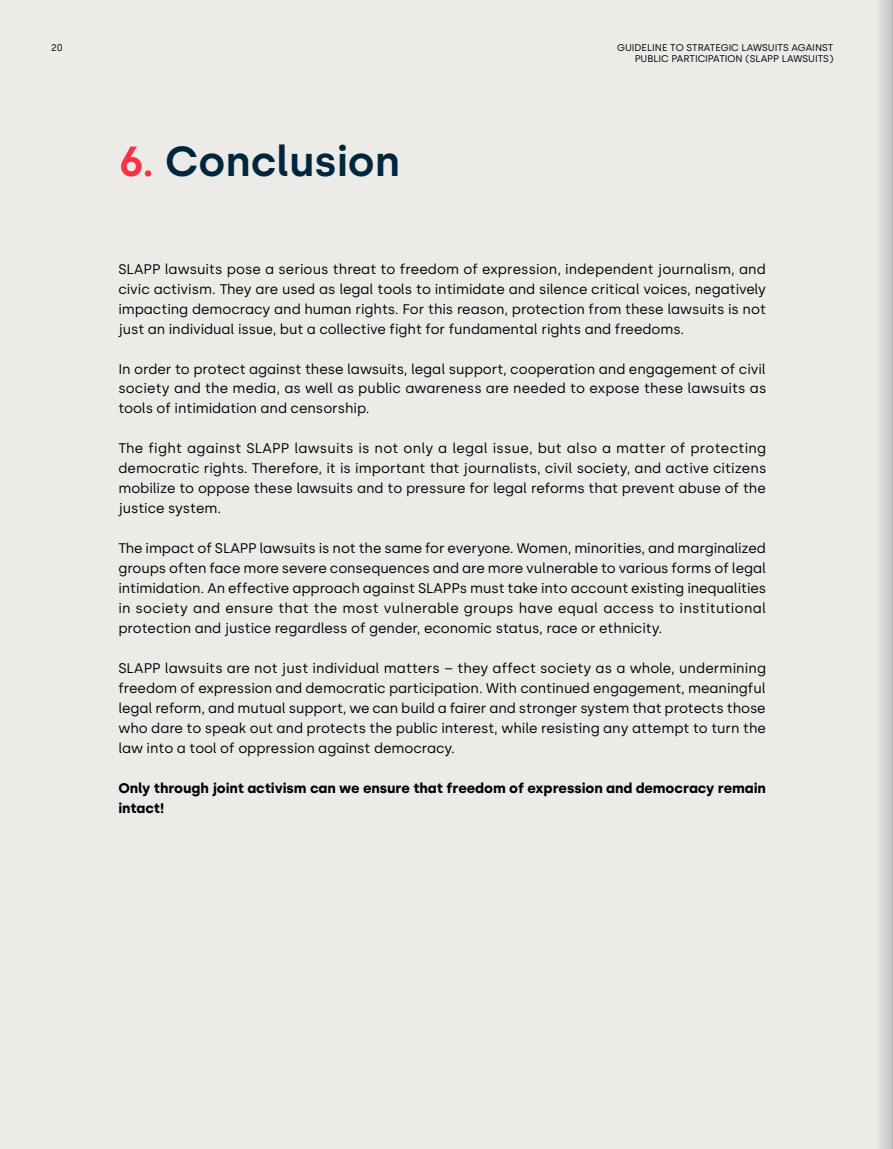
<style>
.page{position:relative;width:893px;height:1149px;background:#fff}
.page>*{position:absolute;margin:0;border:0;box-sizing:border-box;transform-origin:0 0}
.t1{font:600 42px "Silka";color:#00263d}
.t2{font:13.95px/20px "Silka";letter-spacing:-.005em;color:#000;text-align:justify}
.t3{font:700 13.95px/20px "Silka";letter-spacing:-.005em;color:#000}
.t4{font:9.75px/11.7px "Silka";color:#000;text-align:right}
.s1{color:#fa3045}
</style>
<div class="page">
<div style="left:0;top:0;width:893px;height:1148px;background:#edebe8"></div>
<svg style="left:880px;top:0;width:12px;height:1148px;fill:#d5d4d2"></svg>
<hr style="left:892px;top:0;width:1px;height:1148px;background:#bcbec0">
<p class="t4" style="left:51px;top:41px;width:13px">20</p>
<p class="t4" style="left:617px;top:41px;width:218px">GUIDELINE TO STRATEGIC LAWSUITS AGAINST<br>PUBLIC PARTICIPATION (SLAPP LAWSUITS)</p>
<h1 class="t1" style="left:118px;top:136px;width:283px"><span class="s1">6.</span> Conclusion</h1>
<p class="t2" style="left:118px;top:259px;width:649px">SLAPP lawsuits pose a serious threat to freedom of expression, independent journalism, and civic activism. They are used as legal tools to intimidate and silence critical voices, negatively impacting democracy and human rights. For this reason, protection from these lawsuits is not just an individual issue, but a collective fight for fundamental rights and freedoms.</p>
<p class="t2" style="left:118px;top:358px;width:650px">In order to protect against these lawsuits, legal support, cooperation and engagement of civil society and the media, as well as public awareness are needed to expose these lawsuits as tools of intimidation and censorship.</p>
<p class="t2" style="left:118px;top:438px;width:650px">The fight against SLAPP lawsuits is not only a legal issue, but also a matter of protecting democratic rights. Therefore, it is important that journalists, civil society, and active citizens mobilize to oppose these lawsuits and to pressure for legal reforms that prevent abuse of the justice system.</p>
<p class="t2" style="left:118px;top:538px;width:649px">The impact of SLAPP lawsuits is not the same for everyone. Women, minorities, and marginalized groups often face more severe consequences and are more vulnerable to various forms of legal intimidation. An effective approach against SLAPPs must take into account existing inequalities in society and ensure that the most vulnerable groups have equal access to institutional protection and justice regardless of gender, economic status, race or ethnicity.</p>
<p class="t2" style="left:118px;top:658px;width:649px">SLAPP lawsuits are not just individual matters – they affect society as a whole, undermining freedom of expression and democratic participation. With continued engagement, meaningful legal reform, and mutual support, we can build a fairer and stronger system that protects those who dare to speak out and protects the public interest, while resisting any attempt to turn the law into a tool of oppression against democracy.</p>
<p class="t3" style="left:118px;top:777px;width:649px">Only through joint activism can we ensure that freedom of expression and democracy remain intact!</p>
</div>
